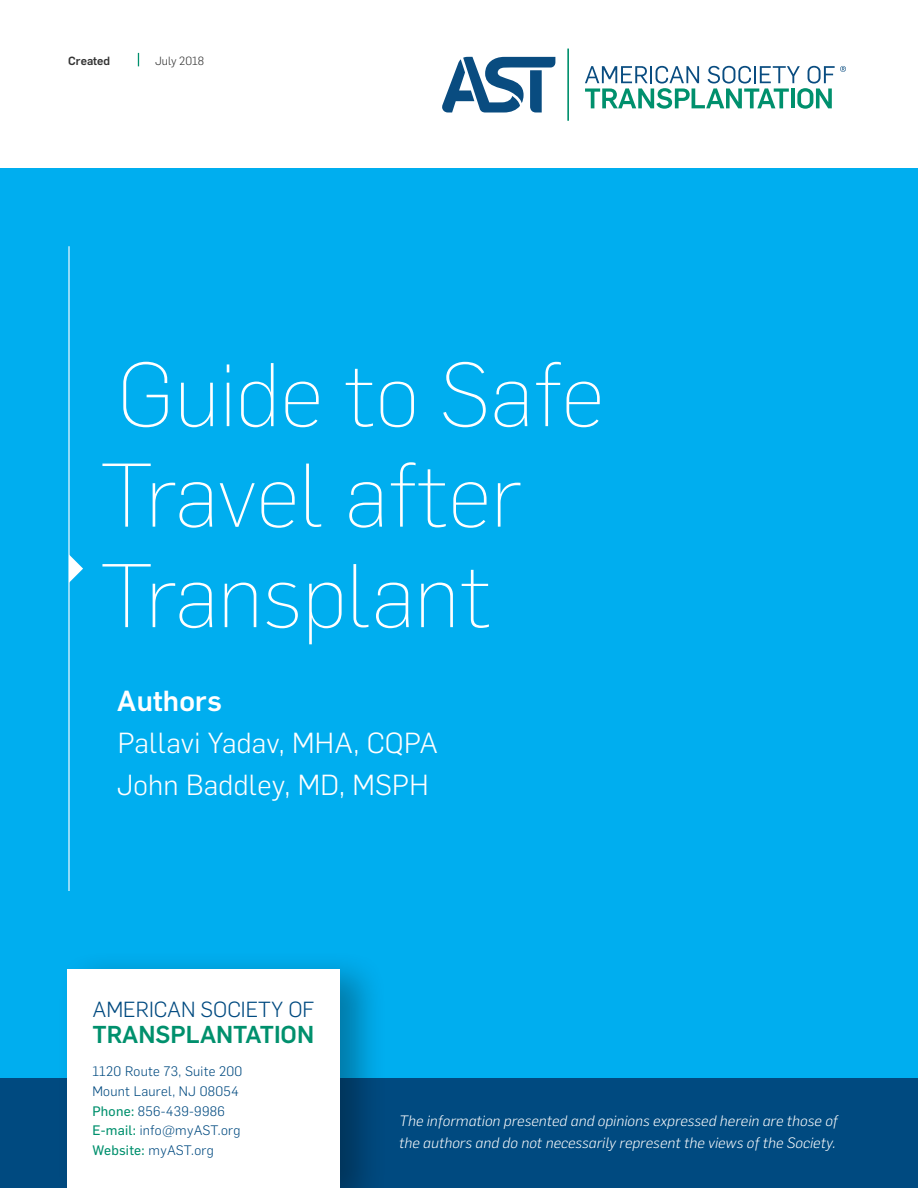
<style>
.page{position:relative;width:918px;height:1188px;background:#fff}
.page>*{position:absolute;margin:0;border:0;box-sizing:border-box;transform-origin:0 0}
.t1{font:200 88.5px/100.5px "Flama";color:#fff}
.Ahtors{font:300 28.5px "Flama";letter-spacing:.01em;color:#fff}
.Ahtors-2{font:500 28.5px "Flama";letter-spacing:.01em;color:#fff}
.t2{font:500 24px "Flama";color:#00906d}
.t3{font:300 21.45px "Flama";color:#004a80}
.t4{font:italic 300 14.7px/22.5px "Flama";letter-spacing:.01em;color:#fff}
.t5{font:300 13.5px/19.8px "Flama";letter-spacing:.02em;color:#004a80}
.t6{font:300 11.7px "Flama";color:#333}
.t7{font:500 11.7px "Flama";color:#333}
.s1{font-family:"Flama Basic";font-weight:400;color:#00906d}
</style>
<div class="page">
<div style="left:0;top:168px;width:918px;height:1020px;background:#00aeef"></div>
<div style="left:0;top:1079px;width:918px;height:109px;background:#004a80"></div>
<div style="left:56px;top:949px;width:331px;height:239px;background:#000;opacity:.3"></div>
<div style="left:68px;top:970px;width:272px;height:218px;background:#fff"></div>
<svg style="left:442px;top:57px;width:113px;height:55px"></svg>
<hr style="left:567px;top:49px;width:2px;height:72px;background:#00906d">
<svg style="left:585px;top:66px;width:261px;height:43px"></svg>
<hr style="left:68px;top:246px;width:2px;height:645px;background:#fff">
<svg style="left:69px;top:555px;width:14px;height:28px"></svg>
<svg style="left:138px;top:53px;width:1px;height:13px"></svg>
<p class="t7" style="left:68px;top:53px;width:43px">Created</p>
<p class="t6" style="left:155px;top:53px;width:51px">July 2018</p>
<p class="t1" style="left:100px;top:340px;width:505px">Guide to Safe<br>Travel after<br>Transplant</p>
<p class="Ahtors-2" style="left:117px;top:680px;width:106px">Authors</p>
<p class="Ahtors" style="left:118px;top:724px;width:322px">Pallavi Yadav, MHA, CQPA</p>
<p class="Ahtors" style="left:117px;top:766px;width:313px">John Baddley, MD, MSPH</p>
<h3 class="t3" style="left:92px;top:995px;width:224px">AMERICAN SOCIETY OF</h3>
<h3 class="t2" style="left:92px;top:1017px;width:223px">TRANSPLANTATION</h3>
<p class="t5" style="left:92px;top:1060px;width:151px">1120 Route 73, Suite 200<br>Mount Laurel, NJ 08054<br><span class="s1">Phone:</span> 856-439-9986<br><span class="s1">E-mail:</span> info@myAST.org<br><span class="s1">Website:</span> myAST.org</p>
<p class="t4" style="left:399px;top:1108px;width:440px">The information presented and opinions expressed herein are those of the authors and do not necessarily represent the views of the Society.</p>
</div>
